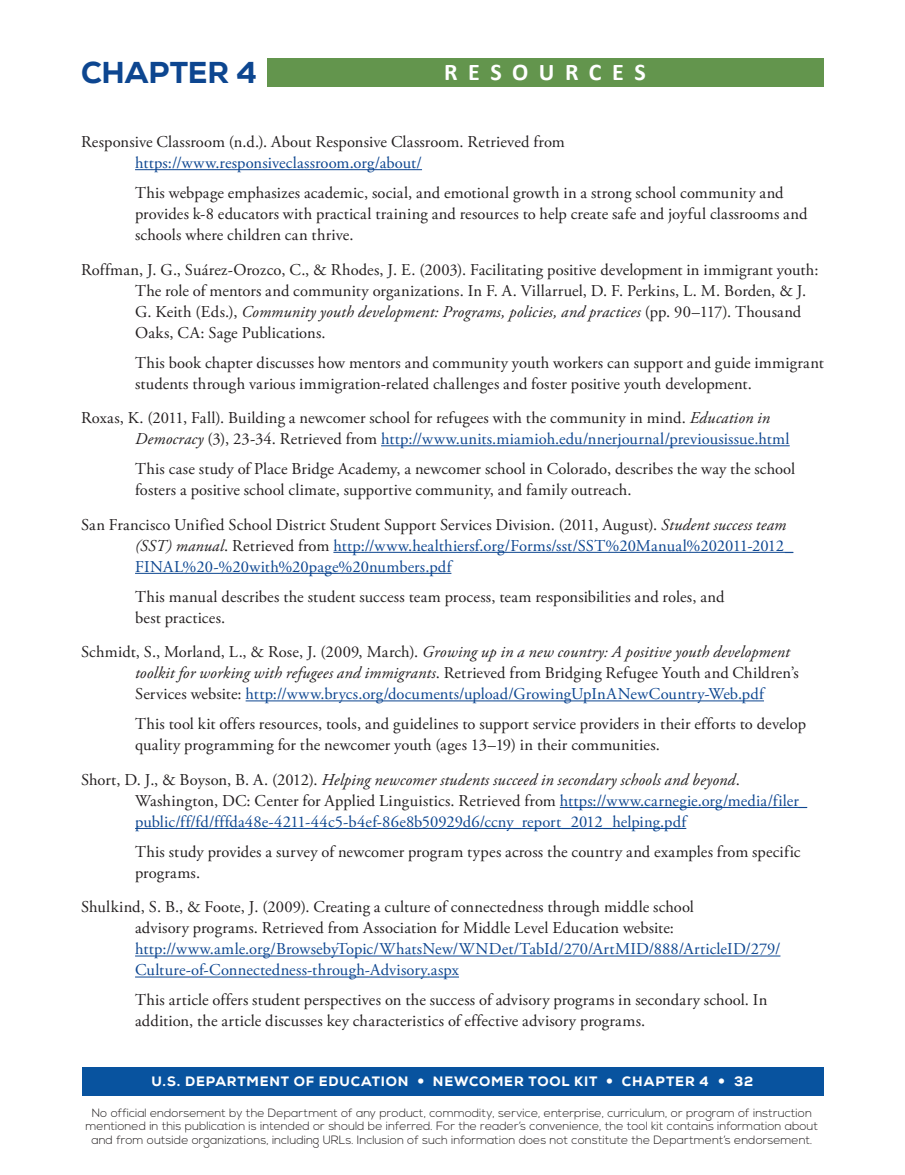
<style>
.page{position:relative;width:905px;height:1175px;background:#fff}
.page>*{position:absolute;margin:0;border:0;box-sizing:border-box;transform-origin:0 0}
.t1{font:800 30px "Nexa";color:#0d4690}
.t2{font:700 24px "Calibri";letter-spacing:.435em;color:#fff}
.t3{font:16.5px/21px "Adobe Garamond Pro";letter-spacing:.01em;color:#231f20}
.t4{font:16.5px/21px "Adobe Garamond Pro";letter-spacing:.01em;color:#0d4690}
.t5{font:800 13.5px "Nexa";letter-spacing:.06em;color:#fff}
.t6{font:800 13.5px "Nexa";letter-spacing:.08em;color:#fff}
.t7{font:300 12px/13.5px "Nexa";color:#231f20;text-align:center}
.s1{color:#0d4690}
.s2{font-style:italic}
.s3{color:#231f20}
.s4{font-style:italic;color:#231f20}
</style>
<div class="page">
<div style="left:266px;top:58px;width:557px;height:29px;background:#63954d"></div>
<div style="left:82px;top:1066px;width:741px;height:29px;background:#08539f"></div>
<hr style="left:135px;top:169px;width:287px;height:1px;background:#0d4690">
<hr style="left:381px;top:445px;width:408px;height:1px;background:#0d4690">
<hr style="left:333px;top:552px;width:460px;height:1px;background:#0d4690">
<hr style="left:135px;top:573px;width:316px;height:1px;background:#0d4690">
<hr style="left:245px;top:700px;width:519px;height:1px;background:#0d4690">
<hr style="left:559px;top:807px;width:248px;height:1px;background:#0d4690">
<hr style="left:135px;top:828px;width:551px;height:1px;background:#0d4690">
<hr style="left:135px;top:955px;width:645px;height:1px;background:#0d4690">
<hr style="left:135px;top:976px;width:324px;height:1px;background:#0d4690">
<h1 class="t1" style="left:81px;top:53px;width:177px">CHAPTER 4</h1>
<h2 class="t2" style="left:444px;top:55px;width:203px">RESOURCES</h2>
<p class="t3" style="left:135px;top:132px;width:431px;text-indent:-54px">Responsive Classroom (n.d.). About Responsive Classroom. Retrieved from <span class="s1">https://www.responsiveclassroom.org/about/</span></p>
<p class="t3" style="left:135px;top:183px;width:673px">This webpage emphasizes academic, social, and emotional growth in a strong school community and provides k-8 educators with practical training and resources to help create safe and joyful classrooms and schools where children can thrive.</p>
<p class="t3" style="left:135px;top:259px;width:685px;text-indent:-54px">Roffman, J. G., Suárez-Orozco, C., &amp; Rhodes, J. E. (2003). Facilitating positive development in immigrant youth:<br>The role of mentors and community organizations. In F. A. Villarruel, D. F. Perkins, L. M. Borden, &amp; J.<br>G. Keith (Eds.), <span class="s2">Community youth development: Programs, policies, and practices</span> (pp. 90–117). Thousand Oaks, CA: Sage Publications.</p>
<p class="t3" style="left:135px;top:352px;width:690px">This book chapter discusses how mentors and community youth workers can support and guide immigrant students through various immigration-related challenges and foster positive youth development.</p>
<p class="t3" style="left:135px;top:408px;width:656px;text-indent:-54px">Roxas, K. (2011, Fall). Building a newcomer school for refugees with the community in mind. <span class="s2">Education in<br>Democracy</span> (3), 23-34. Retrieved from <span class="s1">http://www.units.miamioh.edu/nnerjournal/previousissue.html</span></p>
<p class="t3" style="left:135px;top:459px;width:661px">This case study of Place Bridge Academy, a newcomer school in Colorado, describes the way the school fosters a positive school climate, supportive community, and family outreach.</p>
<p class="t4" style="left:135px;top:514px;width:659px;text-indent:-54px"><span class="s3">San Francisco Unified School District Student Support Services Division. (2011, August).</span> <span class="s4">Student success team (SST) manual</span><span class="s3">. Retrieved from</span> http://www.healthiersf.org/Forms/sst/SST%20Manual%202011-2012_<br>FINAL%20-%20with%20page%20numbers.pdf</p>
<p class="t3" style="left:135px;top:586px;width:591px">This manual describes the student success team process, team responsibilities and roles, and best practices.</p>
<p class="t3" style="left:135px;top:642px;width:665px;text-indent:-54px">Schmidt, S., Morland, L., &amp; Rose, J. (2009, March). <span class="s2">Growing up in a new country: A positive youth development toolkit for working with refugees and immigrants</span>. Retrieved from Bridging Refugee Youth and Children’s<br>Services website: <span class="s1">http://www.brycs.org/documents/upload/GrowingUpInANewCountry-Web.pdf</span></p>
<p class="t3" style="left:135px;top:714px;width:672px">This tool kit offers resources, tools, and guidelines to support service providers in their efforts to develop quality programming for the newcomer youth (ages 13–19) in their communities.</p>
<p class="t4" style="left:135px;top:769px;width:673px;text-indent:-54px"><span class="s3">Short, D. J., &amp; Boyson, B. A. (2012).</span> <span class="s4">Helping newcomer students succeed in secondary schools and beyond</span><span class="s3">.<br>Washington, DC: Center for Applied Linguistics. Retrieved from</span> https://www.carnegie.org/media/filer_ public/ff/fd/fffda48e-4211-44c5-b4ef-86e8b50929d6/ccny_report_2012_helping.pdf</p>
<p class="t3" style="left:135px;top:841px;width:667px">This study provides a survey of newcomer program types across the country and examples from specific programs.</p>
<p class="t3" style="left:135px;top:897px;width:647px;text-indent:-54px">Shulkind, S. B., &amp; Foote, J. (2009). Creating a culture of connectedness through middle school<br>advisory programs. Retrieved from Association for Middle Level Education website: <span class="s1">http://www.amle.org/BrowsebyTopic/WhatsNew/WNDet/TabId/270/ArtMID/888/ArticleID/279/ Culture-of-Connectedness-through-Advisory.aspx</span></p>
<p class="t3" style="left:135px;top:990px;width:633px">This article offers student perspectives on the success of advisory programs in secondary school. In addition, the article discusses key characteristics of effective advisory programs.</p>
<p class="t5" style="left:152px;top:1073px;width:258px">U.S. DEPARTMENT OF EDUCATION</p>
<p class="t5" style="left:433px;top:1073px;width:166px">NEWCOMER TOOL KIT</p>
<p class="t6" style="left:621px;top:1073px;width:88px">CHAPTER 4</p>
<p class="t5" style="left:734px;top:1073px;width:21px">32</p>
<p class="t7" style="left:86px;top:1106px;width:734px">No official endorsement by the Department of any product, commodity, service, enterprise, curriculum, or program of instruction mentioned in this publication is intended or should be inferred. For the reader’s convenience, the tool kit contains information about and from outside organizations, including URLs. Inclusion of such information does not constitute the Department’s endorsement.</p>
</div>
